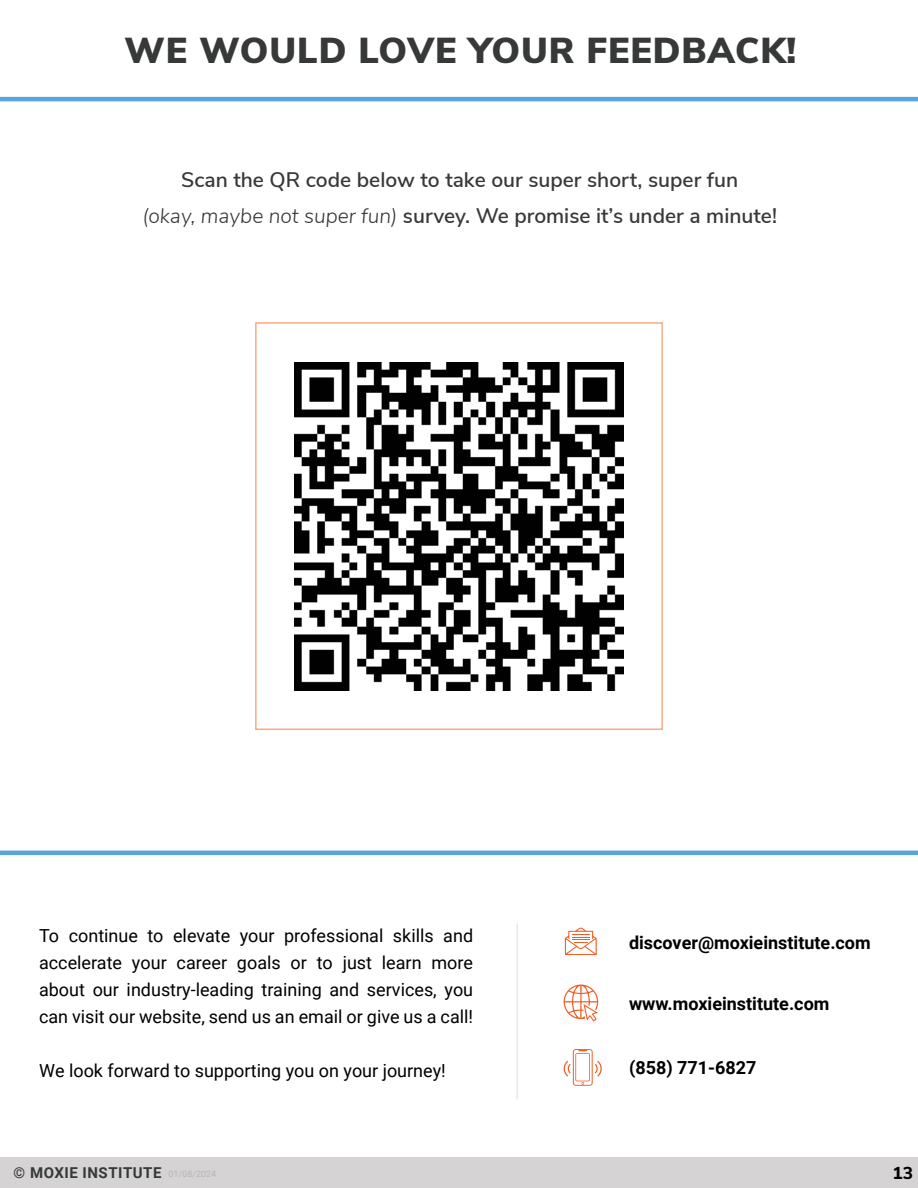
<style>
.page{position:relative;width:918px;height:1188px;background:#fff}
.page>*{position:absolute;margin:0;border:0;box-sizing:border-box;transform-origin:0 0}
.t1{font:900 36px "Nunito Sans";letter-spacing:.025em;color:#363938}
.t2{font:600 21px/36px "Nunito Sans";color:#363938;text-align:center}
.t3{font:18px/27px "Roboto";color:#000;text-align:justify}
.t4{font:700 18px "Roboto";color:#000}
.t5{font:800 17.25px "Nunito Sans";color:#000}
.t6{font:700 15px "Roboto";letter-spacing:.035em;color:#363938}
.s1{font-weight:300;font-style:italic}
.s2{font-weight:400;font-size:9px;color:#b8b6b5}
</style>
<div class="page">
<div style="left:0;top:1158px;width:918px;height:30px;background:#d5d3d3"></div>
<img style="left:295px;top:362px;width:328px;height:328px">
<div style="left:255px;top:322px;width:408px;height:408px;border:2px solid #f9aa82"></div>
<hr style="left:0;top:97px;width:918px;height:4px;background:#58a5db">
<hr style="left:0;top:851px;width:918px;height:4px;background:#58a5db">
<svg style="left:564px;top:1049px;width:38px;height:37px"></svg>
<svg style="left:564px;top:985px;width:34px;height:37px"></svg>
<hr style="left:517px;top:924px;width:1px;height:175px;background:#e6e7e8">
<svg style="left:565px;top:927px;width:32px;height:28px"></svg>
<h1 class="t1" style="left:125px;top:24px;width:673px">WE WOULD LOVE YOUR FEEDBACK!</h1>
<p class="t2" style="left:142px;top:160px;width:636px">Scan the QR code below to take our super short, super fun<br><span class="s1">(okay, maybe not super fun)</span> survey. We promise it’s under a minute!</p>
<p class="t3" style="left:39px;top:922px;width:436px">To continue to elevate your professional skills and accelerate your career goals or to just learn more about our industry-leading training and services, you can visit our website, send us an email or give us a call!</p>
<p class="t3" style="left:39px;top:1057px;width:408px">We look forward to supporting you on your journey!</p>
<p class="t6" style="left:14px;top:1162px;width:204px">© MOXIE INSTITUTE <span class="s2">01/08/2024</span></p>
<p class="t4" style="left:629px;top:930px;width:243px">discover@moxieinstitute.com</p>
<p class="t4" style="left:629px;top:991px;width:202px">www.moxieinstitute.com</p>
<p class="t4" style="left:629px;top:1055px;width:129px">(858) 771-6827</p>
<p class="t5" style="left:892px;top:1161px;width:22px">13</p>
</div>
